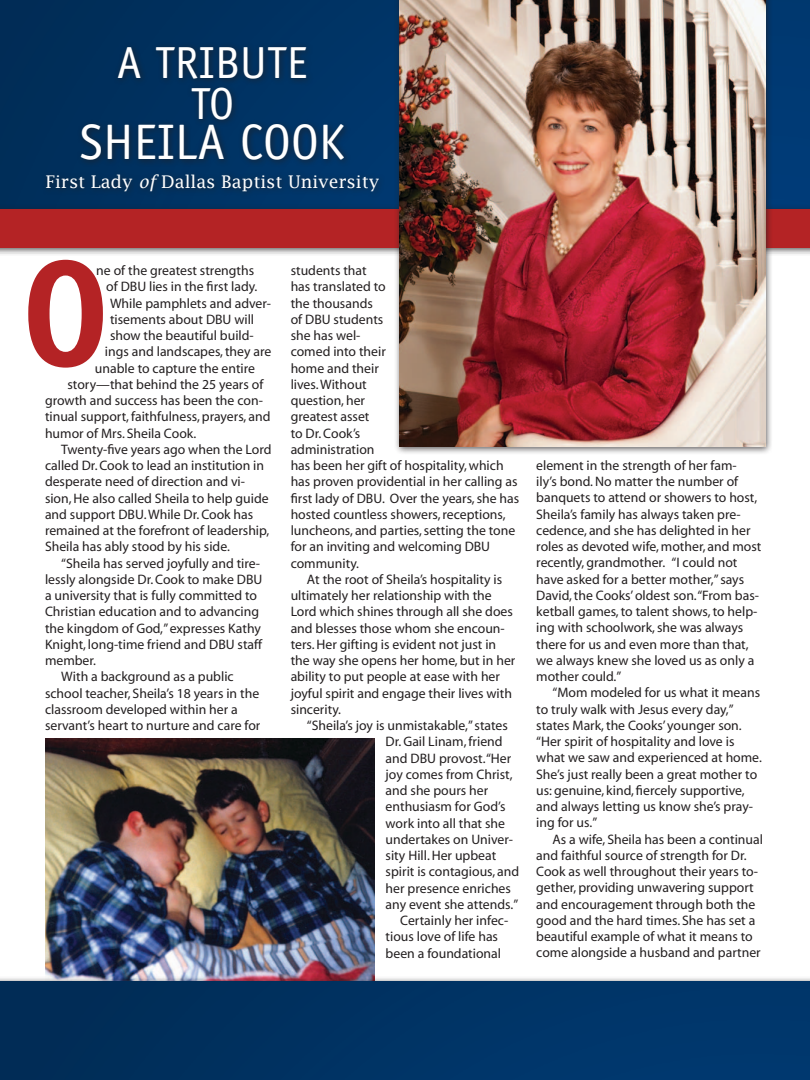
<style>
.page{position:relative;width:810px;height:1080px;background:#fff}
.page>*{position:absolute;margin:0;border:0;box-sizing:border-box;transform-origin:0 0}
.t1{font:700 150px "Officina Serif";color:#b42325}
.t2{font:50px "Officina Sans";color:#fff}
.t3{font:45px/41.2px "Officina Sans";color:#fff;text-align:center}
.t4{font:17.5px "Lucida Fax";color:#fff}
.t5{font:13.75px/16.2px "Myriad";color:#231f20}
.s1{font-style:italic}
</style>
<div class="page">
<img style="left:0;top:0;width:810px;height:204px">
<div style="left:0;top:204px;width:810px;height:52px;background:#231f20;opacity:.75"></div>
<div style="left:0;top:210px;width:810px;height:38px;background:#b42325"></div>
<div style="left:394px;top:0;width:379px;height:455px;background:#231f20;opacity:.75"></div>
<img style="left:400px;top:0;width:365px;height:446px">
<div style="left:76px;top:42px;width:276px;height:126px;background:#231f20;opacity:.75"></div>
<img style="left:45px;top:738px;width:329px;height:238px">
<div style="left:0;top:976px;width:810px;height:104px;background:#231f20;opacity:.75"></div>
<img style="left:0;top:981px;width:810px;height:99px">
<div style="left:42px;top:170px;width:344px;height:30px;background:#231f20;opacity:.75"></div>
<h3 class="t3" style="left:117px;top:42px;width:192px">A Tribute to</h3>
<h2 class="t2" style="left:80px;top:113px;width:266px">sheila Cook</h2>
<p class="t4" style="left:45px;top:172px;width:336px">First Lady <span class="s1">of</span> Dallas Baptist University</p>
<h1 class="t1" style="left:21px;top:220px;width:90px">O</h1>
<p class="t5" style="left:96px;top:263px;width:159px">ne of the greatest strengths</p>
<p class="t5" style="left:106px;top:279px;width:153px">of DBU lies in the first lady.</p>
<p class="t5" style="left:110px;top:295px;width:163px">While pamphlets and adver-</p>
<p class="t5" style="left:110px;top:312px;width:146px">tisements about DBU will</p>
<p class="t5" style="left:110px;top:328px;width:145px">show the beautiful build-</p>
<p class="t5" style="left:105px;top:344px;width:168px">ings and landscapes, they are</p>
<p class="t5" style="left:95px;top:360px;width:162px">unable to capture the entire</p>
<p class="t5" style="left:67px;top:377px;width:197px">story—that behind the 25 years of</p>
<p class="t5" style="left:45px;top:393px;width:219px">growth and success has been the con-</p>
<p class="t5" style="left:45px;top:409px;width:227px">tinual support, faithfulness, prayers, and</p>
<p class="t5" style="left:45px;top:425px;width:153px">humor of Mrs. Sheila Cook.</p>
<p class="t5" style="left:61px;top:442px;width:212px">Twenty-five years ago when the Lord</p>
<p class="t5" style="left:45px;top:458px;width:221px">called Dr. Cook to lead an institution in</p>
<p class="t5" style="left:45px;top:474px;width:202px">desperate need of direction and vi-</p>
<p class="t5" style="left:45px;top:490px;width:225px">sion, He also called Sheila to help guide</p>
<p class="t5" style="left:45px;top:507px;width:210px">and support DBU. While Dr. Cook has</p>
<p class="t5" style="left:45px;top:523px;width:226px">remained at the forefront of leadership,</p>
<p class="t5" style="left:45px;top:539px;width:186px">Sheila has ably stood by his side.</p>
<p class="t5" style="left:61px;top:555px;width:200px">“Sheila has served joyfully and tire-</p>
<p class="t5" style="left:45px;top:572px;width:219px">lessly alongside Dr. Cook to make DBU</p>
<p class="t5" style="left:45px;top:588px;width:214px">a university that is fully committed to</p>
<p class="t5" style="left:45px;top:604px;width:216px">Christian education and to advancing</p>
<p class="t5" style="left:45px;top:620px;width:217px">the kingdom of God,” expresses Kathy</p>
<p class="t5" style="left:45px;top:637px;width:219px">Knight, long-time friend and DBU staff</p>
<p class="t5" style="left:45px;top:653px;width:53px">member.</p>
<p class="t5" style="left:61px;top:669px;width:174px">With a background as a public</p>
<p class="t5" style="left:45px;top:685px;width:216px">school teacher, Sheila’s 18 years in the</p>
<p class="t5" style="left:45px;top:702px;width:194px">classroom developed within her a</p>
<p class="t5" style="left:45px;top:718px;width:217px">servant’s heart to nurture and care for</p>
<p class="t5" style="left:291px;top:263px;width:230px">students that<br>has translated to<br>the thousands<br>of DBU students<br>she has wel-<br>comed into their<br>home and their<br>lives. Without<br>question, her<br>greatest asset<br>to Dr. Cook’s<br>administration<br>has been her gift of hospitality, which has proven providential in her calling as first lady of DBU. Over the years, she has hosted countless showers, receptions, luncheons, and parties, setting the tone for an inviting and welcoming DBU community.</p>
<p class="t5" style="left:291px;top:572px;width:226px;text-indent:16px">At the root of Sheila’s hospitality is ultimately her relationship with the Lord which shines through all she does and blesses those whom she encoun&shy;ters. Her gifting is evident not just in the way she opens her home, but in her ability to put people at ease with her joyful spirit and engage their lives with sincerity.</p>
<p class="t5" style="left:307px;top:718px;width:202px">“Sheila’s joy is unmistakable,” states</p>
<p class="t5" style="left:386px;top:734px;width:118px">Dr. Gail Linam, friend</p>
<p class="t5" style="left:386px;top:750px;width:127px">and DBU provost.“Her</p>
<p class="t5" style="left:386px;top:767px;width:128px">joy comes from Christ,</p>
<p class="t5" style="left:386px;top:783px;width:104px">and she pours her</p>
<p class="t5" style="left:386px;top:799px;width:121px">enthusiasm for God’s</p>
<p class="t5" style="left:386px;top:815px;width:121px">work into all that she</p>
<p class="t5" style="left:386px;top:832px;width:129px">undertakes on Univer-</p>
<p class="t5" style="left:386px;top:848px;width:112px">sity Hill. Her upbeat</p>
<p class="t5" style="left:386px;top:864px;width:135px">spirit is contagious, and</p>
<p class="t5" style="left:386px;top:880px;width:127px">her presence enriches</p>
<p class="t5" style="left:386px;top:897px;width:134px">any event she attends.”</p>
<p class="t5" style="left:400px;top:913px;width:110px">Certainly her infec-</p>
<p class="t5" style="left:386px;top:929px;width:114px">tious love of life has</p>
<p class="t5" style="left:386px;top:946px;width:117px">been a foundational</p>
<p class="t5" style="left:536px;top:458px;width:227px">element in the strength of her fam-<br>ily’s bond. No matter the number of banquets to attend or showers to host, Sheila’s family has always taken pre&shy;cedence, and she has delighted in her roles as devoted wife, mother, and most recently, grandmother. “I could not have asked for a better mother,” says David, the Cooks’ oldest son.“From bas&shy;ketball games, to talent shows, to help&shy;ing with schoolwork, she was always there for us and even more than that, we always knew she loved us as only a mother could.”</p>
<p class="t5" style="left:536px;top:685px;width:227px;text-indent:16px">“Mom modeled for us what it means to truly walk with Jesus every day,” states Mark, the Cooks’ younger son. “Her spirit of hospitality and love is what we saw and experienced at home.<br>She’s just really been a great mother to us: genuine, kind, fiercely supportive, and always letting us know she’s pray&shy;ing for us.”</p>
<p class="t5" style="left:536px;top:832px;width:228px;text-indent:16px">As a wife, Sheila has been a continual and faithful source of strength for Dr.<br>Cook as well throughout their years to&shy;gether, providing unwavering support and encouragement through both the good and the hard times. She has set a beautiful example of what it means to come alongside a husband and partner</p>
</div>
